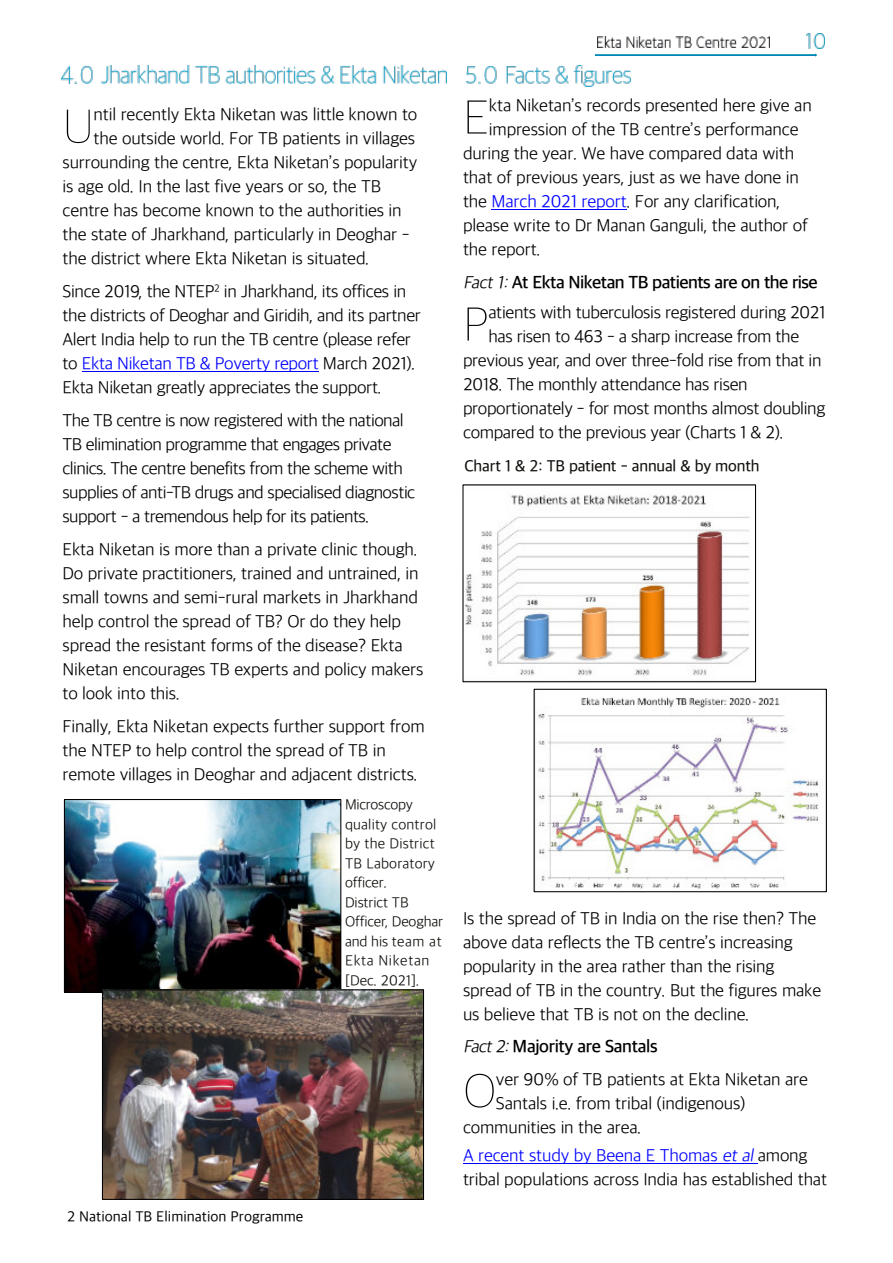
<style>
.page{position:relative;width:893px;height:1263px;background:#fff}
.page>*{position:absolute;margin:0;border:0;box-sizing:border-box;transform-origin:0 0}
.t1{font:100 50.25px "Apple SD Gothic Neo";color:#000}
.t2{font:300 18px/24px "Apple SD Gothic Neo";letter-spacing:-.01em;color:#000}
.t3{font:300 18px/24px "Apple SD Gothic Neo";letter-spacing:-.03em;color:#000}
.t4{font:600 18px "Apple SD Gothic Neo";letter-spacing:-.03em;color:#000}
.t5{font:500 16.5px "Apple SD Gothic Neo";letter-spacing:-.01em;color:#100e0a}
.t6{font:300 15px/19.5px "Apple SD Gothic Neo";color:#100e0a}
.t7{font:15px "Apple SD Gothic Neo";color:#000}
.s1{color:#00f}
.s2{font-weight:300;font-style:italic}
.s3{font-style:italic;color:#00f}
</style>
<div class="page">
<hr style="left:82px;top:371px;width:237px;height:1px;background:#00f">
<hr style="left:491px;top:209px;width:136px;height:1px;background:#00f">
<hr style="left:463px;top:1163px;width:295px;height:1px;background:#00f">
<img style="left:465px;top:494px;width:285px;height:182px">
<div style="left:462px;top:484px;width:294px;height:198px;border:1px solid #000"></div>
<img style="left:538px;top:697px;width:281px;height:192px">
<div style="left:534px;top:689px;width:293px;height:203px;border:1px solid #000"></div>
<img style="left:467px;top:66px;width:164px;height:21px">
<img style="left:66px;top:801px;width:273px;height:190px">
<div style="left:64px;top:799px;width:277px;height:194px;border:1px solid #000"></div>
<img style="left:62px;top:65px;width:385px;height:18px">
<svg style="left:595px;top:53px;width:222px;height:4px"></svg>
<img style="left:597px;top:37px;width:172px;height:11px">
<img style="left:806px;top:34px;width:18px;height:14px">
<img style="left:104px;top:991px;width:318px;height:207px">
<div style="left:102px;top:989px;width:322px;height:211px;border:1px solid #000"></div>
<h1 class="t1" style="left:63px;top:100px;width:33px">U</h1>
<p class="t2" style="left:94px;top:104px;width:325px">ntil recently Ekta Niketan was little known to</p>
<p class="t2" style="left:94px;top:128px;width:323px">the outside world. For TB patients in villages</p>
<p class="t2" style="left:63px;top:152px;width:356px">surrounding the centre, Ekta Niketan’s popularity</p>
<p class="t2" style="left:63px;top:176px;width:320px">is age old. In the last five years or so, the TB</p>
<p class="t2" style="left:63px;top:200px;width:341px">centre has become known to the authorities in</p>
<p class="t2" style="left:63px;top:224px;width:349px">the state of Jharkhand, particularly in Deoghar -</p>
<p class="t2" style="left:63px;top:248px;width:308px">the district where Ekta Niketan is situated.</p>
<p class="t2" style="left:63px;top:281px;width:360px">Since 2019, the NTEP<sup>2</sup> in Jharkhand, its offices in the districts of Deoghar and Giridih, and its partner Alert India help to run the TB centre (please refer to <span class="s1">Ekta Niketan TB &amp; Poverty report</span> March 2021).<br>Ekta Niketan greatly appreciates the support.</p>
<p class="t3" style="left:63px;top:410px;width:354px">The TB centre is now registered with the national TB elimination programme that engages private clinics. The centre benefits from the scheme with supplies of anti-TB drugs and specialised diagnostic support - a tremendous help for its patients.</p>
<p class="t2" style="left:63px;top:539px;width:362px">Ekta Niketan is more than a private clinic though.<br>Do private practitioners, trained and untrained, in small towns and semi-rural markets in Jharkhand help control the spread of TB? Or do they help spread the resistant forms of the disease? Ekta Niketan encourages TB experts and policy makers to look into this.</p>
<p class="t2" style="left:63px;top:716px;width:364px">Finally, Ekta Niketan expects further support from the NTEP to help control the spread of TB in remote villages in Deoghar and adjacent districts.</p>
<p class="t6" style="left:345px;top:796px;width:100px">Microscopy quality control by the District<br>TB Laboratory officer.<br>District TB<br>Officer, Deoghar and his team at<br>Ekta Niketan [Dec. 2021].</p>
<p class="t7" style="left:67px;top:1208px;width:238px">2 National TB Elimination Programme</p>
<h1 class="t1" style="left:463px;top:91px;width:28px">E</h1>
<p class="t2" style="left:489px;top:95px;width:324px">kta Niketan’s records presented here give an</p>
<p class="t2" style="left:489px;top:119px;width:311px">impression of the TB centre’s performance</p>
<p class="t2" style="left:463px;top:143px;width:333px">during the year. We have compared data with</p>
<p class="t2" style="left:463px;top:167px;width:337px">that of previous years, just as we have done in</p>
<p class="t2" style="left:463px;top:191px;width:319px">the <span class="s1">March 2021 report</span>. For any clarification,</p>
<p class="t2" style="left:463px;top:215px;width:346px">please write to Dr Manan Ganguli, the author of</p>
<p class="t2" style="left:463px;top:239px;width:79px">the report.</p>
<p class="t4" style="left:463px;top:273px;width:356px"><span class="s2">Fact1:</span>At Ekta Niketan TB patients are on the rise</p>
<h1 class="t1" style="left:463px;top:298px;width:27px">P</h1>
<p class="t2" style="left:488px;top:302px;width:339px">atients with tuberculosis registered during 2021</p>
<p class="t2" style="left:488px;top:326px;width:312px">has risen to 463 - a sharp increase from the</p>
<p class="t2" style="left:463px;top:350px;width:360px">previous year, and over three-fold rise from that in</p>
<p class="t2" style="left:463px;top:374px;width:286px">2018. The monthly attendance has risen</p>
<p class="t2" style="left:463px;top:398px;width:364px">proportionately - for most months almost doubling</p>
<p class="t2" style="left:463px;top:422px;width:322px">compared to the previous year (Charts 1 &amp; 2).</p>
<p class="t5" style="left:464px;top:457px;width:297px">Chart 1 &amp; 2: TB patient - annual &amp; by month</p>
<p class="t2" style="left:463px;top:908px;width:360px">Is the spread of TB in India on the rise then? The above data reflects the TB centre’s increasing popularity in the area rather than the rising spread of TB in the country. But the figures make us believe that TB is not on the decline.</p>
<p class="t4" style="left:463px;top:1036px;width:196px"><span class="s2">Fact2:</span>Majority are Santals</p>
<h1 class="t1" style="left:463px;top:1064px;width:35px">O</h1>
<p class="t2" style="left:496px;top:1068px;width:314px">ver 90% of TB patients at Ekta Niketan are</p>
<p class="t2" style="left:496px;top:1092px;width:251px">Santals i.e. from tribal (indigenous)</p>
<p class="t2" style="left:463px;top:1116px;width:180px">communities in the area.</p>
<p class="t2" style="left:463px;top:1145px;width:366px"><span class="s1">A recent study by Beena E Thomas</span> <span class="s3">etal</span>among tribal populations across India has established that</p>
</div>
